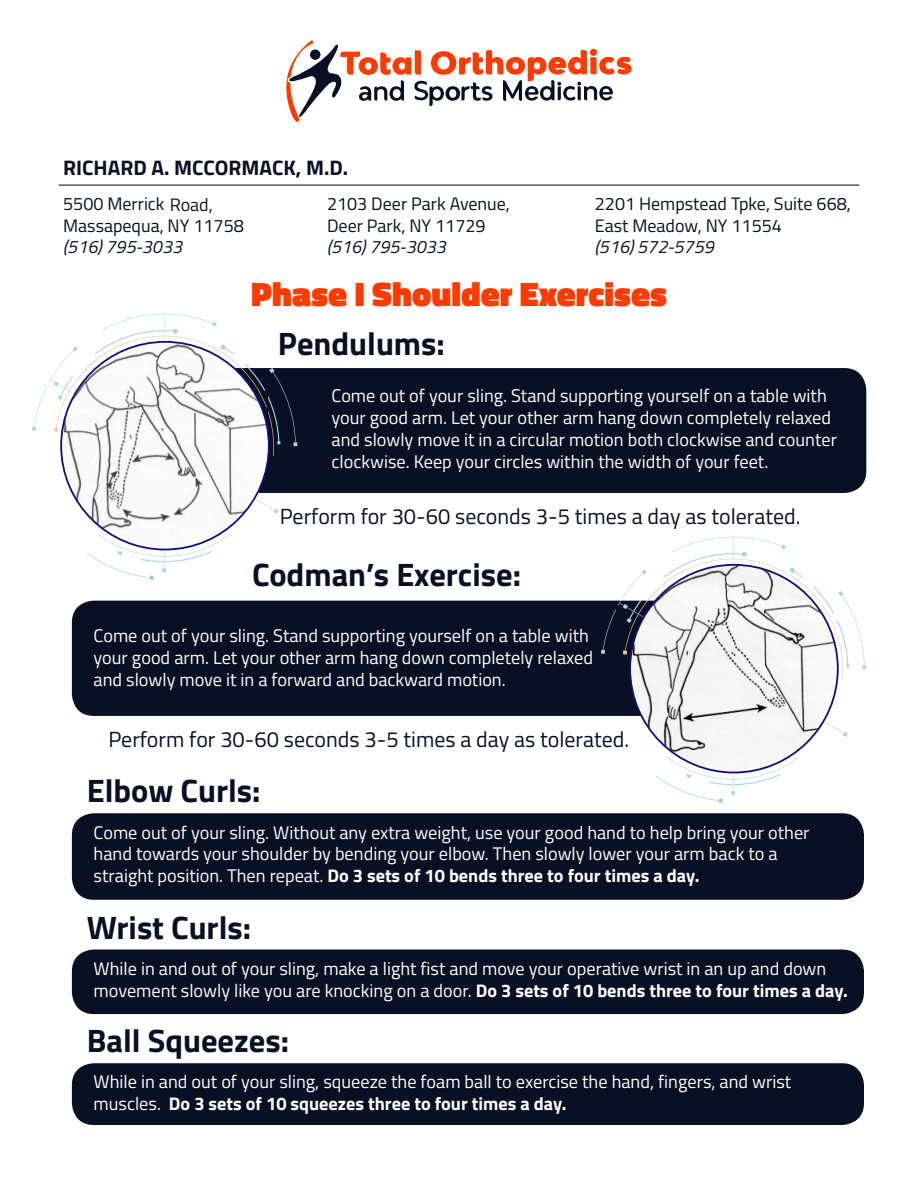
<style>
.page{position:relative;width:918px;height:1188px;background:#fff}
.page>*{position:absolute;margin:0;border:0;box-sizing:border-box;transform-origin:0 0}
.t1{font:900 34.5px "Titillium Web";color:#ff3b00}
.t2{font:700 32.4px "Titillium Web";color:#091024}
.t3{font:21.9px "Titillium Web";color:#091024}
.t4{font:700 21px "Titillium Web";color:#091024}
.t5{font:18.3px/21.9px "Titillium Web";color:#fff}
.t6{font:18px/21.6px "Titillium Web";color:#091024}
.t7{font:italic 18px "Titillium Web";color:#091024}
.t8{font:18px "Titillium Web";color:#111330}
.s1{font-weight:700}
</style>
<div class="page">
<svg style="left:286px;top:40px;width:346px;height:82px"></svg>
<hr style="left:59px;top:185px;width:800px;height:1px;background:#000">
<div style="left:185px;top:368px;width:681px;height:125px;background:#091024;border-radius:22px"></div>
<div style="left:72px;top:601px;width:681px;height:115px;background:#091024;border-radius:22px"></div>
<div style="left:72px;top:813px;width:792px;height:87px;background:#091024;border-radius:22px"></div>
<div style="left:72px;top:950px;width:792px;height:64px;background:#091024;border-radius:22px"></div>
<div style="left:72px;top:1063px;width:792px;height:62px;background:#091024;border-radius:22px"></div>
<svg style="left:87px;top:551px;width:126px;height:29px"></svg>
<svg style="left:268px;top:506px;width:11px;height:8px"></svg>
<img style="left:98px;top:534px;width:133px;height:17px">
<img style="left:76px;top:501px;width:33px;height:33px">
<img style="left:250px;top:483px;width:18px;height:24px">
<svg style="left:32px;top:314px;width:265px;height:169px"></svg>
<svg style="left:656px;top:774px;width:126px;height:29px"></svg>
<svg style="left:837px;top:729px;width:11px;height:8px"></svg>
<img style="left:667px;top:757px;width:133px;height:17px">
<img style="left:645px;top:724px;width:33px;height:33px">
<img style="left:819px;top:706px;width:18px;height:24px">
<svg style="left:601px;top:537px;width:265px;height:169px"></svg>
<img style="left:61px;top:342px;width:208px;height:208px;border-radius:104px">
<img style="left:630px;top:565px;width:208px;height:208px;border-radius:104px">
<p class="t4" style="left:63px;top:151px;width:287px">RICHARD A. MCCORMACK, M.D.</p>
<p class="t6" style="left:327px;top:192px;width:184px">2103 Deer Park Avenue,<br>Deer Park, NY 11729</p>
<p class="t7" style="left:327px;top:234px;width:120px">(516) 795-3033</p>
<p class="t6" style="left:63px;top:192px;width:182px">5500 Merrick Avenue,<br>Massapequa, NY 11758</p>
<p class="t7" style="left:63px;top:234px;width:120px">(516) 795-3033</p>
<p class="t8" style="left:170px;top:191px;width:44px">Road,</p>
<p class="t6" style="left:595px;top:192px;width:257px">2201 Hempstead Tpke, Suite 668,<br>East Meadow, NY 11554</p>
<p class="t7" style="left:595px;top:234px;width:120px">(516) 572-5759</p>
<h1 class="t1" style="left:251px;top:269px;width:417px">Phase I Shoulder Exercises</h1>
<h2 class="t2" style="left:278px;top:319px;width:168px">Pendulums:</h2>
<p class="t5" style="left:332px;top:384px;width:507px">Come out of your sling. Stand supporting yourself on a table with your good arm. Let your other arm hang down completely relaxed and slowly move it in a circular motion both clockwise and counter clockwise. Keep your circles within the width of your feet.</p>
<p class="t3" style="left:280px;top:500px;width:522px">Perform for 30-60 seconds 3-5 times a day as tolerated.</p>
<h2 class="t2" style="left:252px;top:550px;width:270px">Codman’s Exercise:</h2>
<p class="t5" style="left:94px;top:624px;width:501px">Come out of your sling. Stand supporting yourself on a table with your good arm. Let your other arm hang down completely relaxed and slowly move it in a forward and backward motion.</p>
<p class="t3" style="left:108px;top:723px;width:522px">Perform for 30-60 seconds 3-5 times a day as tolerated.</p>
<h2 class="t2" style="left:87px;top:766px;width:175px">Elbow Curls:</h2>
<p class="t5" style="left:94px;top:820px;width:718px">Come out of your sling. Without any extra weight, use your good hand to help bring your other hand towards your shoulder by bending your elbow. Then slowly lower your arm back to a straight position. Then repeat. <span class="s1">Do 3 sets of 10 bends three to four times a day.</span></p>
<h2 class="t2" style="left:87px;top:902px;width:166px">Wrist Curls:</h2>
<p class="t5" style="left:94px;top:956px;width:756px">While in and out of your sling, make a light fist and move your operative wrist in an up and down movement slowly like you are knocking on a door. <span class="s1">Do 3 sets of 10 bends three to four times a day.</span></p>
<h2 class="t2" style="left:87px;top:1016px;width:204px">Ball Squeezes:</h2>
<p class="t5" style="left:94px;top:1070px;width:699px">While in and out of your sling, squeeze the foam ball to exercise the hand, fingers, and wrist muscles. <span class="s1">Do 3 sets of 10 squeezes three to four times a day.</span></p>
</div>
